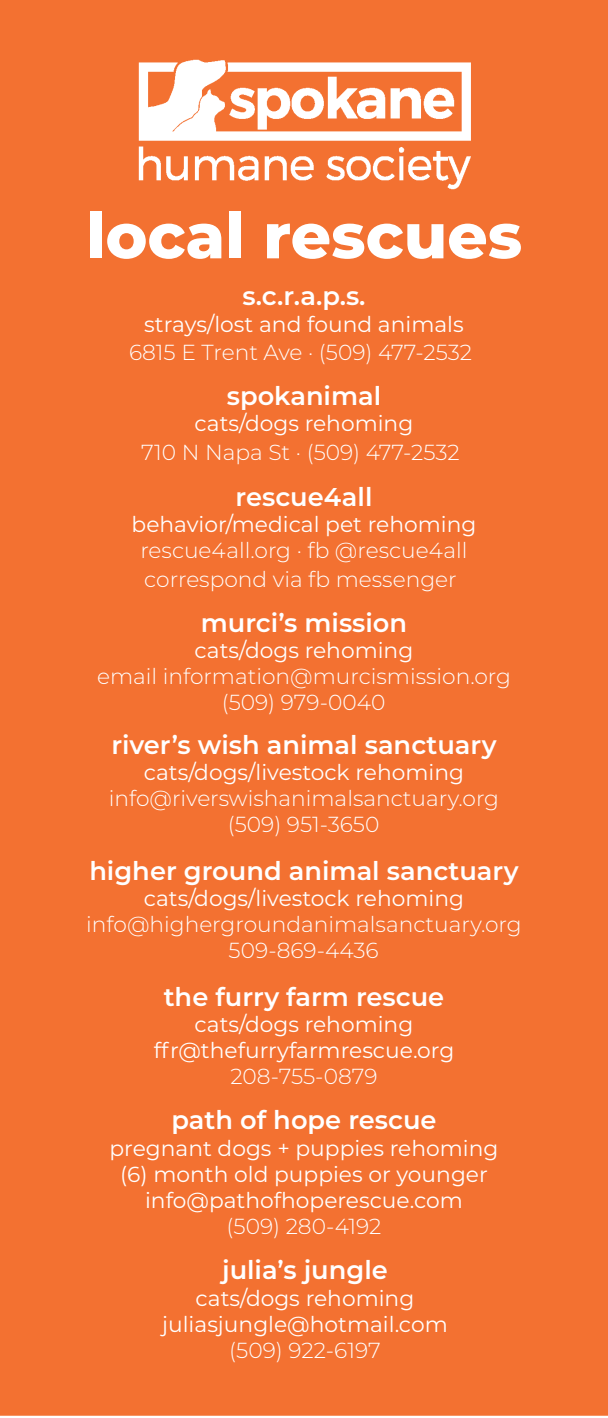
<style>
.page{position:relative;width:608px;height:1418px;background:#fff}
.page>*{position:absolute;margin:0;border:0;box-sizing:border-box;transform-origin:0 0}
.t1{font:800 63px "Montserrat";color:#fff}
.t2{font:600 25.65px "Montserrat";color:#fff}
.t3{font:21.82px/26.1px "Montserrat";color:#fff;text-align:center}
.t4{font:300 21.82px/26.1px "Montserrat";color:#fff;text-align:center}
</style>
<div class="page">
<div style="left:0;top:0;width:608px;height:1415px;background:#f37131"></div>
<img style="left:93px;top:43px;width:422px;height:155px">
<h1 class="t1" style="left:86px;top:190px;width:438px">local rescues</h1>
<p class="t2" style="left:242px;top:278px;width:125px">s.c.r.a.p.s.</p>
<p class="t3" style="left:144px;top:310px;width:321px">strays/lost and found animals</p>
<p class="t4" style="left:129px;top:338px;width:344px">6815 E Trent Ave · (509) 477-2532</p>
<p class="t2" style="left:227px;top:378px;width:156px">spokanimal</p>
<p class="t3" style="left:194px;top:409px;width:220px">cats/dogs rehoming</p>
<p class="t4" style="left:141px;top:438px;width:320px">710 N Napa St · (509) 477-2532</p>
<p class="t2" style="left:235px;top:478px;width:138px">rescue4all</p>
<p class="t3" style="left:131px;top:510px;width:346px">behavior/medical pet rehoming</p>
<p class="t4" style="left:140px;top:535px;width:329px;line-height:28.6px;text-align:left">rescue4all.org · fb @rescue4all correspond via fb messenger</p>
<p class="t2" style="left:201px;top:604px;width:208px">murci’s mission</p>
<p class="t3" style="left:194px;top:636px;width:220px">cats/dogs rehoming</p>
<p class="t4" style="left:97px;top:662px;width:415px">email information@murcismission.org (509) 979-0040</p>
<p class="t2" style="left:111px;top:726px;width:386px">river’s wish animal sanctuary</p>
<p class="t3" style="left:144px;top:758px;width:321px">cats/dogs/livestock rehoming</p>
<p class="t4" style="left:109px;top:784px;width:391px">info@riverswishanimalsanctuary.org (509) 951-3650</p>
<p class="t2" style="left:89px;top:852px;width:430px">higher ground animal sanctuary</p>
<p class="t3" style="left:144px;top:884px;width:321px">cats/dogs/livestock rehoming</p>
<p class="t4" style="left:86px;top:910px;width:437px">info@highergroundanimalsanctuary.org<br>509-869-4436</p>
<p class="t2" style="left:164px;top:978px;width:282px">the furry farm rescue</p>
<p class="t3" style="left:154px;top:1010px;width:302px">cats/dogs rehoming ffr@thefurryfarmrescue.org</p>
<p class="t4" style="left:230px;top:1063px;width:148px">208-755-0879</p>
<p class="t2" style="left:171px;top:1102px;width:266px">path of hope rescue</p>
<p class="t3" style="left:109px;top:1134px;width:390px">pregnant dogs + puppies rehoming (6) month old puppies or younger info@pathofhoperescue.com</p>
<p class="t4" style="left:226px;top:1212px;width:156px">(509) 280-4192</p>
<p class="t2" style="left:222px;top:1252px;width:167px">julia’s jungle</p>
<p class="t3" style="left:162px;top:1283px;width:287px">cats/dogs rehoming juliasjungle@hotmail.com</p>
<p class="t4" style="left:229px;top:1336px;width:153px">(509) 922-6197</p>
</div>
